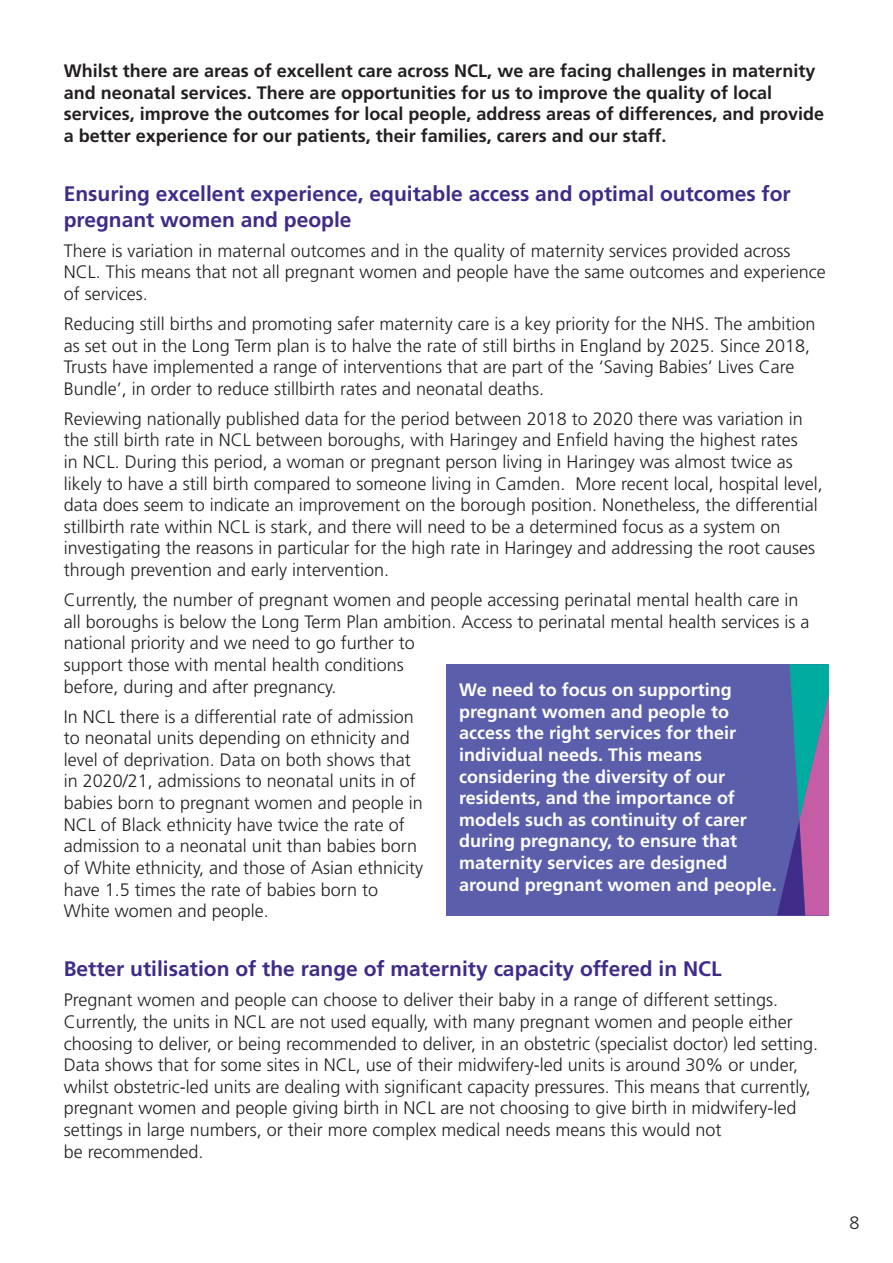
<style>
.page{position:relative;width:893px;height:1263px;background:#fff}
.page>*{position:absolute;margin:0;border:0;box-sizing:border-box;transform-origin:0 0}
.t1{font:700 21px/25.2px "Frutiger";color:#402b89}
.t2{font:300 18px/21.6px "Frutiger";color:#231f20}
.t3{font:700 18px/21.6px "Frutiger";color:#231f20}
.t4{font:700 18px "Frutiger";color:#fff}
</style>
<div class="page">
<div style="left:446px;top:664px;width:383px;height:251px;background:#5b5fab"></div>
<svg style="left:777px;top:664px;width:52px;height:251px"></svg>
<p class="t3" style="left:64px;top:60px;width:762px">Whilst there are areas of excellent care across NCL, we are facing challenges in maternity and neonatal services. There are opportunities for us to improve the quality of local services, improve the outcomes for local people, address areas of differences, and provide a better experience for our patients, their families, carers and our staff.</p>
<h3 class="t1" style="left:64px;top:182px;width:728px">Ensuring excellent experience, equitable access and optimal outcomes for pregnant women and people</h3>
<p class="t2" style="left:64px;top:240px;width:763px">There is variation in maternal outcomes and in the quality of maternity services provided across<br>NCL. This means that not all pregnant women and people have the same outcomes and experience of services.</p>
<p class="t2" style="left:64px;top:313px;width:753px">Reducing still births and promoting safer maternity care is a key priority for the NHS. The ambition as set out in the Long Term plan is to halve the rate of still births in England by 2025. Since 2018, Trusts have implemented a range of interventions that are part of the ‘Saving Babies’ Lives Care Bundle’, in order to reduce stillbirth rates and neonatal deaths.</p>
<p class="t2" style="left:64px;top:408px;width:761px">Reviewing nationally published data for the period between 2018 to 2020 there was variation in the still birth rate in NCL between boroughs, with Haringey and Enfeld having the highest rates<br>in NCL. During this period, a woman or pregnant person living in Haringey was almost twice as likely to have a still birth compared to someone living in Camden. More recent local, hospital level, data does seem to indicate an improvement on the borough position. Nonetheless, the differential stillbirth rate within NCL is stark, and there will need to be a determined focus as a system on investigating the reasons in particular for the high rate in Haringey and addressing the root causes through prevention and early intervention.</p>
<p class="t2" style="left:64px;top:589px;width:747px">Currently, the number of pregnant women and people accessing perinatal mental health care in all boroughs is below the Long Term Plan ambition. Access to perinatal mental health services is a national priority and we need to go further to<br>support those with mental health conditions<br>before, during and after pregnancy.</p>
<p class="t4" style="left:459px;top:679px;width:274px">We need to focus on supporting</p>
<h4 class="t4" style="left:459px;top:701px;width:271px">pregnant women and people to</h4>
<p class="t2" style="left:64px;top:706px;width:352px">In NCL there is a differential rate of admission</p>
<h4 class="t4" style="left:459px;top:722px;width:279px">access the right services for their</h4>
<p class="t2" style="left:64px;top:727px;width:348px">to neonatal units depending on ethnicity and</p>
<h4 class="t4" style="left:459px;top:744px;width:245px">individual needs. This means</h4>
<p class="t2" style="left:64px;top:749px;width:349px">level of deprivation. Data on both shows that</p>
<h4 class="t4" style="left:459px;top:766px;width:268px">considering the diversity of our</h4>
<p class="t2" style="left:64px;top:770px;width:354px">in 2020/21, admissions to neonatal units in of</p>
<p class="t2" style="left:64px;top:792px;width:361px">babies born to pregnant women and people in</p>
<h4 class="t4" style="left:459px;top:787px;width:277px">residents, and the importance of</h4>
<p class="t2" style="left:64px;top:814px;width:342px">NCL of Black ethnicity have twice the rate of</p>
<h4 class="t4" style="left:459px;top:809px;width:289px">models such as continuity of carer</h4>
<h4 class="t4" style="left:459px;top:830px;width:279px">during pregnancy, to ensure that</h4>
<p class="t2" style="left:64px;top:835px;width:355px">admission to a neonatal unit than babies born</p>
<p class="t2" style="left:64px;top:857px;width:361px">of White ethnicity, and those of Asian ethnicity</p>
<h4 class="t4" style="left:459px;top:852px;width:270px">maternity services are designed</h4>
<p class="t2" style="left:64px;top:878px;width:316px">have 1.5 times the rate of babies born to</p>
<h4 class="t4" style="left:459px;top:874px;width:319px">around pregnant women and people.</h4>
<p class="t2" style="left:64px;top:900px;width:207px">White women and people.</p>
<h3 class="t1" style="left:64px;top:956px;width:659px">Better utilisation of the range of maternity capacity offered in NCL</h3>
<p class="t2" style="left:64px;top:989px;width:756px">Pregnant women and people can choose to deliver their baby in a range of different settings.<br>Currently, the units in NCL are not used equally, with many pregnant women and people either choosing to deliver, or being recommended to deliver, in an obstetric (specialist doctor) led setting.<br>Data shows that for some sites in NCL, use of their midwifery-led units is around 30% or under, whilst obstetric-led units are dealing with signifcant capacity pressures. This means that currently, pregnant women and people giving birth in NCL are not choosing to give birth in midwifery-led settings in large numbers, or their more complex medical needs means this would not<br>be recommended.</p>
<p class="t2" style="left:849px;top:1212px;width:12px">8</p>
</div>
